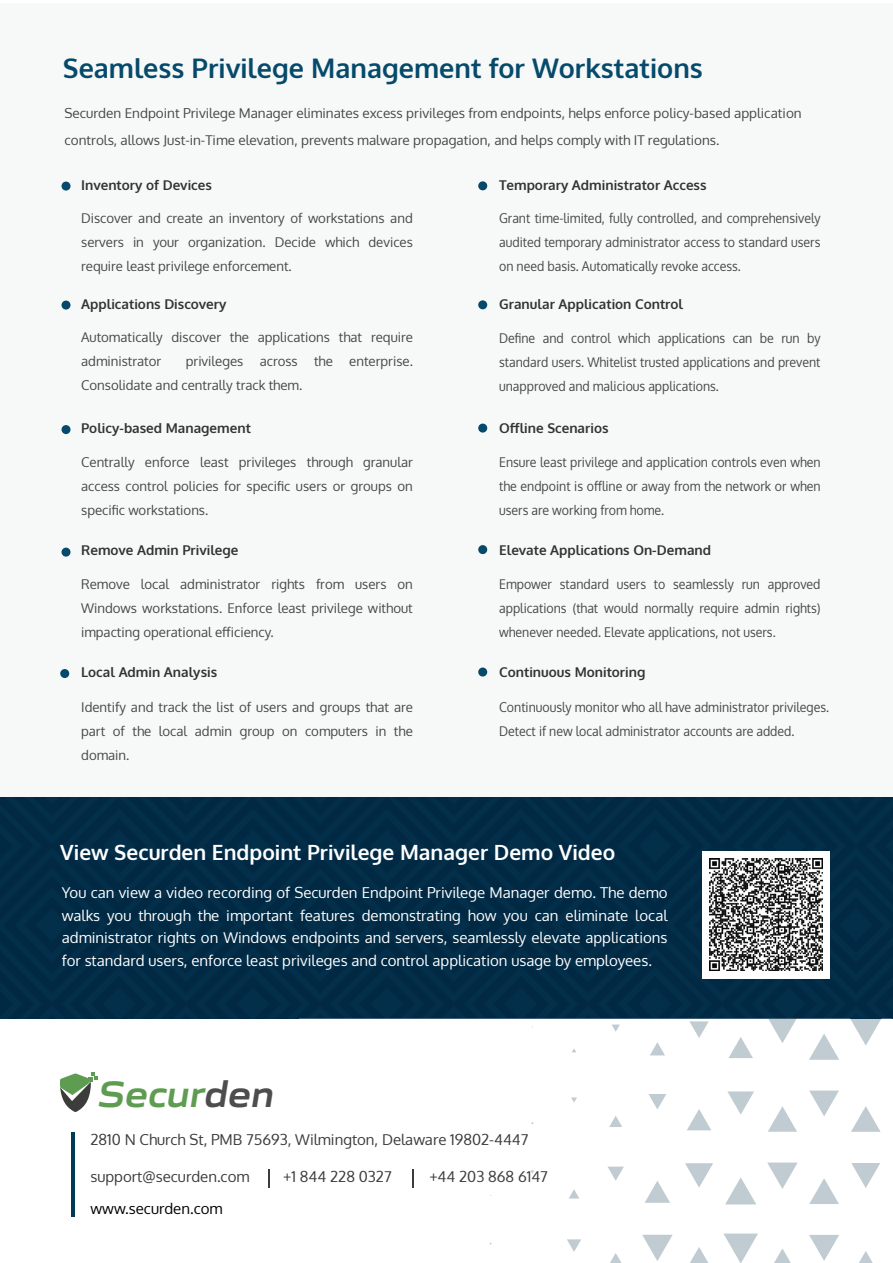
<style>
.page{position:relative;width:893px;height:1263px;background:#fff}
.page>*{position:absolute;margin:0;border:0;box-sizing:border-box;transform-origin:0 0}
.t1{font:italic 600 37.95px "Gomme Sans";color:#5e9d51}
.t2{font:700 27px "Oxygen";color:#064a6b}
.t3{font:700 21px "Oxygen";color:#fff}
.t4{font:15px/22.5px "Oxygen";color:#fff;text-align:justify}
.t5{font:15px "Oxygen";color:#3c3c3b}
.t6{font:15px "Oxygen";color:#010101}
.t7{font:13.5px/24px "Oxygen";color:#464646;text-align:justify}
.t8{font:13.5px/24px "Oxygen";color:#464646;text-align:justify;scale:.91 1}
.t9{font:700 13.5px "Oxygen";color:#343333}
.s1{color:#4e4d4e}
</style>
<div class="page">
<div style="left:0;top:793px;width:893px;height:225px;background:#022a43"></div>
<div style="left:0;top:3px;width:893px;height:793px;background:#f7f8f8"></div>
<div style="left:62px;top:182px;width:9px;height:9px;background:#064a6b;border-radius:4px"></div>
<div style="left:60px;top:669px;width:9px;height:9px;background:#064a6b;border-radius:4px"></div>
<svg style="left:859px;top:1251px;width:14px;height:12px"></svg>
<svg style="left:809px;top:1235px;width:30px;height:26px"></svg>
<svg style="left:851px;top:1163px;width:29px;height:25px"></svg>
<svg style="left:809px;top:1178px;width:30px;height:26px"></svg>
<svg style="left:774px;top:1248px;width:17px;height:15px"></svg>
<svg style="left:851px;top:1106px;width:30px;height:26px"></svg>
<svg style="left:767px;top:1162px;width:31px;height:27px"></svg>
<svg style="left:725px;top:1177px;width:31px;height:27px"></svg>
<svg style="left:723px;top:1233px;width:35px;height:30px"></svg>
<svg style="left:809px;top:1090px;width:30px;height:26px"></svg>
<svg style="left:768px;top:1106px;width:29px;height:26px"></svg>
<svg style="left:685px;top:1163px;width:28px;height:24px"></svg>
<svg style="left:690px;top:1247px;width:18px;height:16px"></svg>
<svg style="left:850px;top:1018px;width:32px;height:27px"></svg>
<svg style="left:809px;top:1034px;width:30px;height:26px"></svg>
<svg style="left:727px;top:1091px;width:27px;height:23px"></svg>
<svg style="left:687px;top:1109px;width:24px;height:21px"></svg>
<svg style="left:645px;top:1181px;width:25px;height:22px"></svg>
<svg style="left:642px;top:1235px;width:31px;height:26px"></svg>
<svg style="left:768px;top:1019px;width:28px;height:24px"></svg>
<svg style="left:728px;top:1037px;width:25px;height:21px"></svg>
<svg style="left:648px;top:1094px;width:18px;height:15px"></svg>
<svg style="left:609px;top:1116px;width:13px;height:11px"></svg>
<svg style="left:608px;top:1166px;width:16px;height:15px"></svg>
<svg style="left:610px;top:1253px;width:12px;height:10px"></svg>
<svg style="left:689px;top:1021px;width:20px;height:17px"></svg>
<svg style="left:650px;top:1042px;width:15px;height:13px"></svg>
<svg style="left:571px;top:1097px;width:6px;height:5px"></svg>
<svg style="left:569px;top:1189px;width:10px;height:9px"></svg>
<svg style="left:567px;top:1239px;width:14px;height:13px"></svg>
<svg style="left:612px;top:1024px;width:8px;height:8px"></svg>
<div style="left:478px;top:181px;width:9px;height:9px;background:#064a6b;border-radius:50%"></div>
<div style="left:62px;top:301px;width:9px;height:9px;background:#064a6b;border-radius:4px"></div>
<div style="left:478px;top:424px;width:9px;height:9px;background:#064a6b;border-radius:50%"></div>
<div style="left:478px;top:300px;width:9px;height:9px;background:#064a6b;border-radius:50%"></div>
<div style="left:62px;top:425px;width:9px;height:9px;background:#064a6b;border-radius:4px"></div>
<div style="left:62px;top:548px;width:9px;height:9px;background:#064a6b;border-radius:4px"></div>
<div style="left:478px;top:545px;width:9px;height:9px;background:#064a6b;border-radius:50%"></div>
<div style="left:478px;top:667px;width:9px;height:9px;background:#064a6b;border-radius:50%"></div>
<svg style="left:60px;top:1073px;width:37px;height:39px"></svg>
<hr style="left:71px;top:1132px;width:4px;height:85px;background:#023954">
<div style="left:702px;top:851px;width:128px;height:127px;background:#fff"></div>
<img style="left:710px;top:858px;width:112px;height:113px">
<svg style="left:268px;top:1169px;width:1px;height:18px"></svg>
<svg style="left:412px;top:1169px;width:1px;height:18px"></svg>
<h2 class="t2" style="left:63px;top:51px;width:641px">Seamless Privilege Management for Workstations</h2>
<p class="t7" style="left:64px;top:100px;width:739px;line-height:27px">Securden Endpoint Privilege Manager eliminates excess privileges from endpoints, helps enforce policy-based application controls, allows Just-in-Time elevation, prevents malware propagation, and helps comply with IT regulations.</p>
<p class="t9" style="left:81px;top:177px;width:132px">Inventory of Devices</p>
<p class="t7" style="left:81px;top:206px;width:333px">Discover and create an inventory of workstations and servers in your organization. Decide which devices require least privilege enforcement.</p>
<p class="t9" style="left:499px;top:177px;width:209px">Temporary Administrator Access</p>
<p class="t8" style="left:499px;top:206px;width:355px">Grant time-limited, fully controlled, and comprehensively audited temporary administrator access to standard users on need basis. Automatically revoke access.</p>
<p class="t9" style="left:81px;top:296px;width:147px">Applications Discovery</p>
<p class="t9" style="left:499px;top:296px;width:185px">Granular Application Control</p>
<p class="t7" style="left:81px;top:325px;width:333px">Automatically discover the applications that require administrator</p>
<p class="t8" style="left:499px;top:326px;width:355px">Define and control which applications can be run by standard users. Whitelist trusted applications and prevent unapproved and malicious applications.</p>
<p class="t7" style="left:81px;top:349px;width:333px;text-indent:105px">privileges across the enterprise.<br>Consolidate and centrally track them.</p>
<p class="t9" style="left:81px;top:420px;width:171px">Policy-based Management</p>
<p class="t9" style="left:499px;top:420px;width:111px">Offline Scenarios</p>
<p class="t7" style="left:81px;top:450px;width:333px">Centrally enforce least privileges through granular access control policies for specific users or groups on specific workstations.</p>
<p class="t8" style="left:499px;top:450px;width:355px">Ensure least privilege and application controls even when the endpoint is offline or away from the network or when users are working from home.</p>
<p class="t9" style="left:81px;top:542px;width:159px">Remove Admin Privilege</p>
<p class="t9" style="left:499px;top:542px;width:213px">Elevate Applications On-Demand</p>
<p class="t7" style="left:81px;top:572px;width:333px">Remove local administrator rights from users on Windows workstations. Enforce least privilege without impacting operational efficiency.</p>
<p class="t8" style="left:499px;top:572px;width:355px">Empower standard users to seamlessly run approved applications (that would normally require admin rights) whenever needed. Elevate applications, not users.</p>
<p class="t9" style="left:81px;top:664px;width:138px">Local Admin Analysis</p>
<p class="t7" style="left:81px;top:695px;width:333px">Identify and track the list of users and groups that are part of the local admin group on computers in the domain.</p>
<p class="t9" style="left:499px;top:664px;width:148px">Continuous Monitoring</p>
<p class="t8" style="left:499px;top:695px;width:364px">Continuously monitor who all have administrator privileges.<br>Detect if new local administrator accounts are added.</p>
<h3 class="t3" style="left:60px;top:840px;width:556px">View Securden Endpoint Privilege Manager Demo Video</h3>
<p class="t4" style="left:62px;top:882px;width:607px">You can view a video recording of Securden Endpoint Privilege Manager demo. The demo walks you through the important features demonstrating how you can eliminate local administrator rights on Windows endpoints and servers, seamlessly elevate applications for standard users, enforce least privileges and control application usage by employees.</p>
<h1 class="t1" style="left:99px;top:1064px;width:176px">Secur<span class="s1">den</span></h1>
<p class="t5" style="left:90px;top:1130px;width:440px">2810 N Church St, PMB 75693, Wilmington, Delaware 19802-4447</p>
<p class="t5" style="left:90px;top:1167px;width:161px">support@securden.com</p>
<p class="t5" style="left:283px;top:1167px;width:110px">+1 844 228 0327</p>
<p class="t5" style="left:429px;top:1167px;width:120px">+44 203 868 6147</p>
<p class="t6" style="left:91px;top:1198px;width:134px">www.securden.com</p>
</div>
